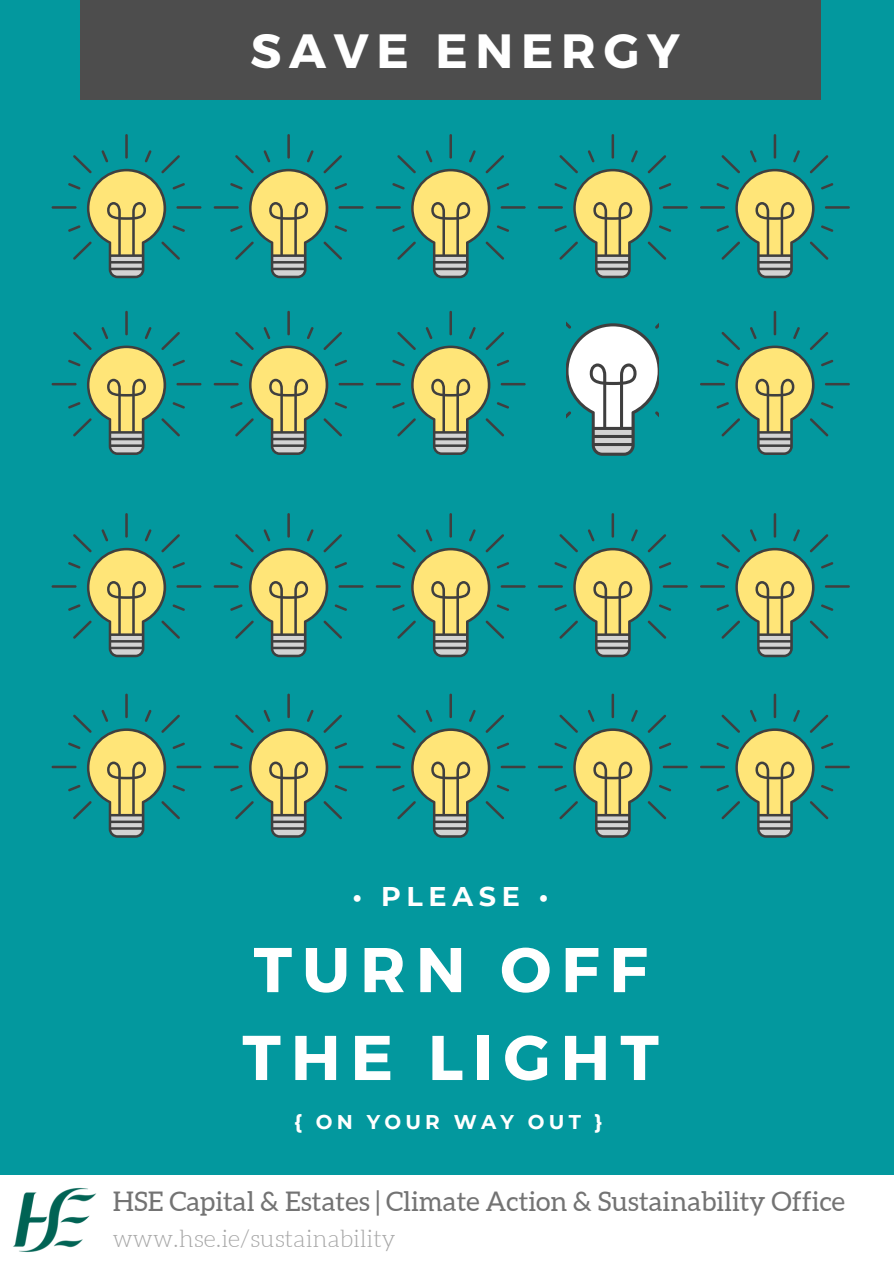
<style>
.page{position:relative;width:894px;height:1264px;background:#fff}
.page>*{position:absolute;margin:0;border:0;box-sizing:border-box;transform-origin:0 0}
.t1{font:700 63px "Montserrat";letter-spacing:.16em;color:#fff}
.t2{font:700 63px "Raleway";letter-spacing:.21em;color:#fff}
.t3{font:700 48px "Montserrat";letter-spacing:.16em;color:#fff}
.t4{font:27px "Aleo";color:#737373}
.t5{font:700 27px "Montserrat";letter-spacing:.21em;color:#fff}
.t6{font:300 24px "Aleo";color:#a6a6a6}
.t7{font:700 19.8px "Montserrat";letter-spacing:.21em;color:#fff}
</style>
<div class="page">
<div style="left:0;top:0;width:893px;height:1263px;background:#03989e"></div>
<svg style="left:566px;top:321px;width:92px;height:135px"></svg>
<svg style="left:52px;top:134px;width:149px;height:144px"></svg>
<svg style="left:214px;top:134px;width:149px;height:144px"></svg>
<svg style="left:375px;top:134px;width:150px;height:144px"></svg>
<svg style="left:538px;top:134px;width:149px;height:144px"></svg>
<svg style="left:700px;top:134px;width:149px;height:144px"></svg>
<svg style="left:52px;top:311px;width:149px;height:144px"></svg>
<svg style="left:214px;top:311px;width:149px;height:144px"></svg>
<svg style="left:375px;top:311px;width:150px;height:144px"></svg>
<svg style="left:700px;top:311px;width:149px;height:144px"></svg>
<svg style="left:52px;top:513px;width:149px;height:144px"></svg>
<svg style="left:214px;top:513px;width:149px;height:144px"></svg>
<svg style="left:375px;top:513px;width:150px;height:144px"></svg>
<svg style="left:538px;top:513px;width:149px;height:144px"></svg>
<svg style="left:700px;top:513px;width:149px;height:144px"></svg>
<svg style="left:52px;top:693px;width:149px;height:144px"></svg>
<svg style="left:214px;top:693px;width:149px;height:144px"></svg>
<svg style="left:376px;top:693px;width:149px;height:144px"></svg>
<svg style="left:538px;top:693px;width:149px;height:144px"></svg>
<svg style="left:700px;top:693px;width:149px;height:144px"></svg>
<div style="left:80px;top:0;width:740px;height:99px;background:#4d4d4d"></div>
<div style="left:0;top:1175px;width:893px;height:88px;background:#fff"></div>
<img style="left:13px;top:1187px;width:84px;height:66px">
<p class="t3" style="left:250px;top:20px;width:430px">SAVE ENERGY</p>
<p class="t2" style="left:169px;top:33px;width:564px">SAVE ENERGY</p>
<p class="t5" style="left:352px;top:880px;width:198px">• PLEASE •</p>
<p class="t1" style="left:253px;top:928px;width:395px">TURN OFF</p>
<p class="t1" style="left:242px;top:1016px;width:418px">THE LIGHT</p>
<p class="t7" style="left:294px;top:1110px;width:310px">{ ON YOUR WAY OUT }</p>
<p class="t4" style="left:113px;top:1186px;width:733px">HSE Capital &amp; Estates | Climate Action &amp; Sustainability Office</p>
<p class="t6" style="left:113px;top:1224px;width:284px">www.hse.ie/sustainability</p>
</div>
